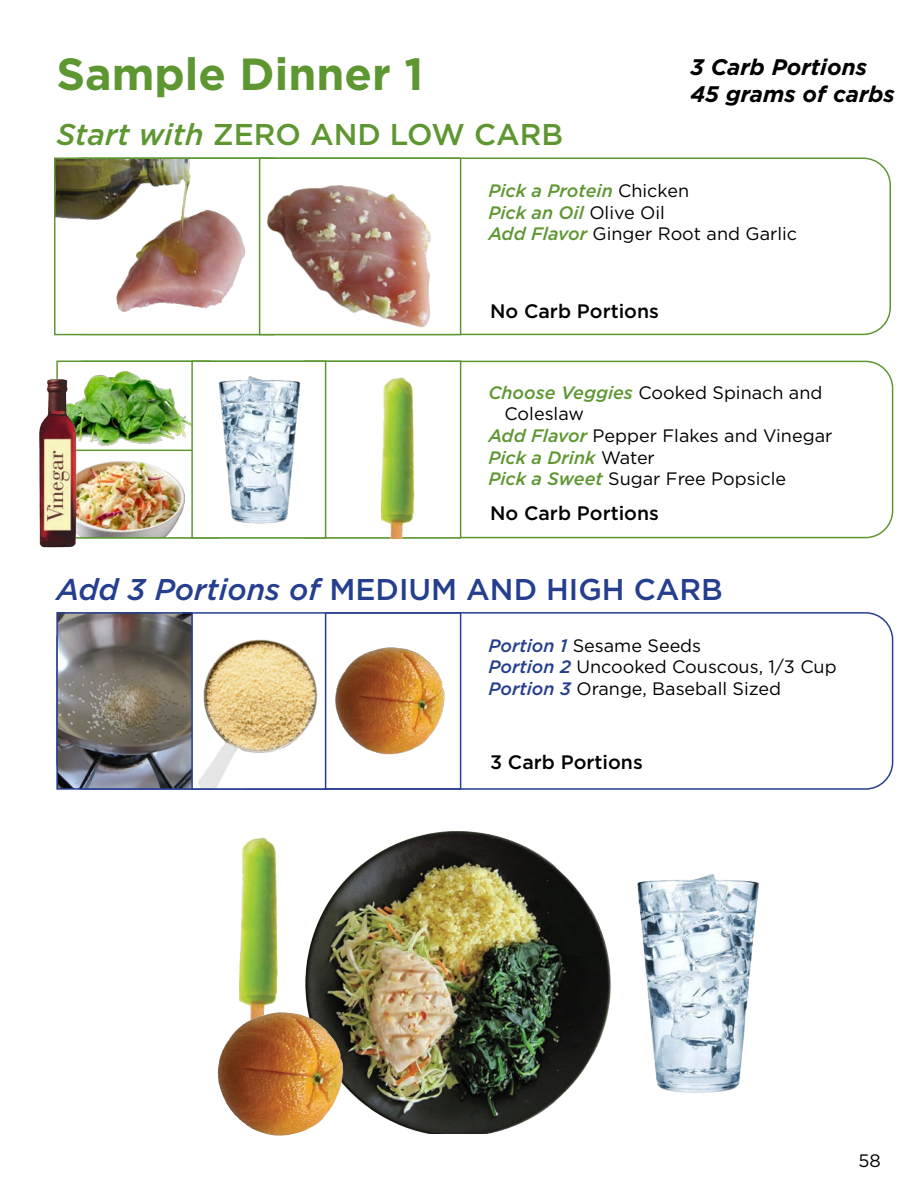
<style>
.page{position:relative;width:918px;height:1188px;background:#fff}
.page>*{position:absolute;margin:0;border:0;box-sizing:border-box;transform-origin:0 0}
.t1{font:700 45px "Gotham";color:#5e9732}
.t2{font:500 30px "Gotham";color:#253f8e}
.t3{font:500 30px "Gotham";color:#5e9732}
.t4{font:italic 700 22.5px "Gotham";color:#000}
.t5{font:500 19.5px "Gotham";color:#000}
.t6{font:18px/21.6px "Gotham";color:#000}
.t7{font:italic 500 18px/21.6px "Gotham";color:#5e9732}
.s1{font-style:italic}
.s2{font-weight:400;font-style:normal;color:#000}
.s3{font-weight:500;font-style:italic;color:#5e9732}
.s4{font-weight:500;font-style:italic;color:#253f8e}
</style>
<div class="page">
<img style="left:335px;top:647px;width:110px;height:108px">
<div style="left:56px;top:612px;width:837px;height:178px;border:2px solid #253f8e;border-radius:27px"></div>
<img style="left:637px;top:874px;width:122px;height:219px">
<img style="left:79px;top:371px;width:112px;height:79px">
<div style="left:56px;top:361px;width:155px;height:105px;border:2px solid #5e9732"></div>
<img style="left:79px;top:461px;width:112px;height:75px">
<div style="left:56px;top:450px;width:162px;height:89px;border:2px solid #5e9732"></div>
<img style="left:59px;top:615px;width:132px;height:172px">
<div style="left:56px;top:612px;width:155px;height:178px;border:2px solid #253f8e"></div>
<img style="left:198px;top:615px;width:119px;height:172px">
<div style="left:191px;top:612px;width:135px;height:178px;border:2px solid #253f8e"></div>
<img style="left:57px;top:161px;width:202px;height:171px">
<div style="left:54px;top:158px;width:220px;height:177px;border:2px solid #5e9732"></div>
<img style="left:267px;top:161px;width:164px;height:171px">
<div style="left:259px;top:158px;width:202px;height:177px;border:2px solid #5e9732"></div>
<img style="left:239px;top:831px;width:372px;height:303px">
<img style="left:217px;top:1001px;width:136px;height:135px">
<img style="left:39px;top:378px;width:40px;height:170px">
<div style="left:304px;top:361px;width:157px;height:178px;background:#fff;border:2px solid #5e9732"></div>
<div style="left:192px;top:361px;width:134px;height:177px;background:#fff"></div>
<img style="left:218px;top:376px;width:82px;height:148px">
<div style="left:191px;top:361px;width:135px;height:178px;border:2px solid #5e9732"></div>
<img style="left:367px;top:328px;width:63px;height:211px">
<p class="t1" style="left:56px;top:44px;width:368px">Sample Dinner 1</p>
<p class="t3" style="left:56px;top:115px;width:508px"><span class="s1">Start with</span> ZERO AND LOW CARB</p>
<p class="t4" style="left:690px;top:52px;width:178px">3 Carb Portions</p>
<p class="t4" style="left:690px;top:79px;width:206px">45 grams of carbs</p>
<p class="t7" style="left:488px;top:180px;width:202px">Pick a Protein <span class="s2">Chicken<br></span>Pick an Oil <span class="s2">Olive Oil</span></p>
<p class="t6" style="left:488px;top:223px;width:310px"><span class="s3">Add Flavor</span> Ginger Root and Garlic</p>
<p class="t5" style="left:490px;top:298px;width:170px">No Carb Portions</p>
<p class="t6" style="left:505px;top:381px;width:319px;text-indent:-16px"><span class="s3">Choose Veggies</span> Cooked Spinach and<br>Coleslaw</p>
<p class="t6" style="left:488px;top:424px;width:346px"><span class="s3">Add Flavor</span> Pepper Flakes and Vinegar</p>
<p class="t7" style="left:488px;top:446px;width:168px">Pick a Drink <span class="s2">Water</span></p>
<p class="t6" style="left:488px;top:468px;width:299px"><span class="s3">Pick a Sweet</span> Sugar Free Popsicle</p>
<p class="t5" style="left:490px;top:501px;width:170px">No Carb Portions</p>
<p class="t2" style="left:56px;top:569px;width:668px"><span class="s1">Add 3 Portions of</span> MEDIUM AND HIGH CARB</p>
<p class="t6" style="left:488px;top:634px;width:214px"><span class="s4">Portion 1</span> Sesame Seeds</p>
<p class="t6" style="left:488px;top:656px;width:350px"><span class="s4">Portion 2</span> Uncooked Couscous, 1/3 Cup</p>
<p class="t6" style="left:488px;top:678px;width:294px"><span class="s4">Portion 3</span> Orange, Baseball Sized</p>
<p class="t5" style="left:490px;top:749px;width:154px">3 Carb Portions</p>
<p class="t6" style="left:859px;top:1149px;width:24px">58</p>
</div>
